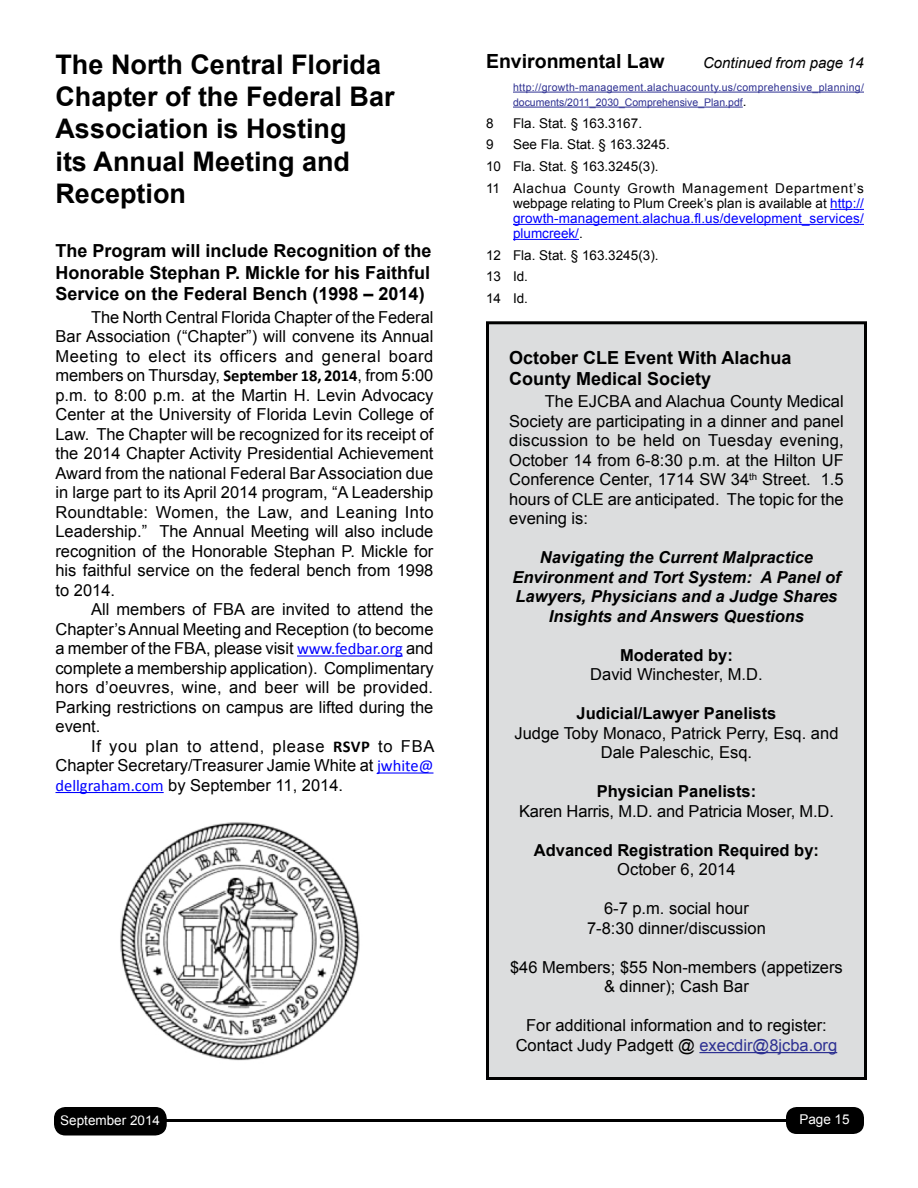
<style>
.page{position:relative;width:918px;height:1188px;background:#fff}
.page>*{position:absolute;margin:0;border:0;box-sizing:border-box;transform-origin:0 0}
.t1{font:700 27px/32.4px "Arial";color:#000}
.t2{font:700 19.5px "Arial";color:#000}
.t3{font:700 18px/21.6px "Arial";color:#000;text-align:justify}
.t4{font:16.5px/19.5px "Arial";color:#000;text-align:justify}
.t5{font:italic 700 16.5px/19.5px "Arial";color:#000;text-align:center}
.t6{font:700 16.5px "Arial";color:#000}
.t7{font:italic 15px "Arial";color:#000}
.t8{font:13.5px/15px "Arial";letter-spacing:.01em;color:#00f;text-align:justify}
.t9{font:13.5px/21.8px "Arial";letter-spacing:.06em;color:#000}
.t10{font:13.5px/21.8px "Arial";color:#000}
.t11{font:13.5px "Arial";color:#fff}
.t12{font:10.5px/15px "Arial";letter-spacing:.035em;color:#2e3192}
.s1{font-family:"Calibri";font-weight:700}
.s2{font-family:"Calibri";color:#00f}
.s3{font-size:13.5px;color:#000}
.s4{color:#000}
.s5{color:#2e3192}
</style>
<div class="page">
<div style="left:55px;top:1108px;width:111px;height:27px;background:#000;border-radius:11px"></div>
<div style="left:54px;top:1107px;width:113px;height:29px;border:2px solid #000;border-radius:11px"></div>
<div style="left:786px;top:1107px;width:78px;height:27px;background:#000;border-radius:11px"></div>
<hr style="left:81px;top:1119px;width:736px;height:3px;background:#000">
<img style="left:120px;top:822px;width:240px;height:239px">
<hr style="left:513px;top:92px;width:351px;height:1px;background:#2e3192">
<hr style="left:513px;top:107px;width:230px;height:1px;background:#2e3192">
<hr style="left:830px;top:209px;width:34px;height:1px;background:#00f">
<hr style="left:513px;top:224px;width:351px;height:1px;background:#00f">
<hr style="left:513px;top:239px;width:66px;height:1px;background:#00f">
<hr style="left:297px;top:655px;width:106px;height:2px;background:#00f">
<hr style="left:377px;top:772px;width:56px;height:2px;background:#00f">
<hr style="left:56px;top:792px;width:108px;height:1px;background:#00f">
<div style="left:488px;top:323px;width:378px;height:755px;background:#dcddde"></div>
<hr style="left:699px;top:1052px;width:138px;height:1px;background:#2e3192">
<div style="left:486px;top:321px;width:381px;height:759px;border:3px solid #000"></div>
<h1 class="t1" style="left:56px;top:49px;width:327px">The North Central Florida</h1>
<p class="t2" style="left:486px;top:48px;width:180px">Environmental Law</p>
<p class="t7" style="left:703px;top:53px;width:162px">Continued from page 14</p>
<h1 class="t1" style="left:56px;top:81px;width:341px">Chapter of the Federal Bar<br>Association is Hosting<br>its Annual Meeting and<br>Reception</h1>
<p class="t3" style="left:56px;top:241px;width:378px">The Program will include Recognition of the Honorable Stephan P. Mickle for his Faithful Service on the Federal Bench (1998 – 2014)</p>
<p class="t4" style="left:55px;top:307px;width:380px;text-indent:36px">The North Central Florida Chapter of the Federal Bar Association (“Chapter”) will convene its Annual Meeting to elect its officers and general board members on Thursday, <span class="s1">September 18, 2014</span>, from 5:00 p.m. to 8:00 p.m. at the Martin H. Levin Advocacy Center at the University of Florida Levin College of Law. The Chapter will be recognized for its receipt of the 2014 Chapter Activity Presidential Achievement Award from the national Federal Bar Association due in large part to its April 2014 program, “A Leadership Roundtable: Women, the Law, and Leaning Into Leadership.” The Annual Meeting will also include recognition of the Honorable Stephan P. Mickle for his faithful service on the federal bench from 1998 to 2014.</p>
<p class="t4" style="left:55px;top:600px;width:380px;text-indent:36px">All members of FBA are invited to attend the Chapter’s Annual Meeting and Reception (to become a member of the FBA, please visit <span class="s2">www.fedbar.org</span> and complete a membership application). Complimentary hors d’oeuvres, wine, and beer will be provided.<br>Parking restrictions on campus are lifted during the event.</p>
<p class="t4" style="left:55px;top:736px;width:380px;text-indent:36px">If you plan to attend, please <span class="s1">RSVP</span> to FBA Chapter Secretary/Treasurer Jamie White at <span class="s2">jwhite@ dellgraham.com</span> by September 11, 2014.</p>
<p class="t12" style="left:513px;top:80px;width:353px">http://growth-management.alachuacounty.us/comprehensive_planning/ documents/2011_2030_Comprehensive_Plan.pdf<span class="s3">.</span></p>
<p class="t10" style="left:486px;top:112px;width:9px">8</p>
<p class="t10" style="left:513px;top:112px;width:131px">Fla. Stat. § 163.3167.</p>
<p class="t10" style="left:486px;top:134px;width:9px">9</p>
<p class="t9" style="left:486px;top:134px;width:379px;text-indent:27px">See Fla. Stat. § 163.3245.<br>10 Fla. Stat. § 163.3245(3).<br>11 Alachua County Growth Management Department’s</p>
<p class="t8" style="left:513px;top:196px;width:353px"><span class="s4">webpage relating to Plum Creek’s plan is available at</span> http:// growth-management.alachua.fl.us/development_services/ plumcreek/<span class="s4">.</span></p>
<p class="t10" style="left:486px;top:244px;width:174px">12 Fla. Stat. § 163.3245(3).<br>13 Id.<br>14 Id.</p>
<p class="t3" style="left:509px;top:347px;width:284px">October CLE Event With Alachua<br>County Medical Society</p>
<p class="t4" style="left:509px;top:392px;width:336px;text-indent:36px">The EJCBA and Alachua County Medical Society are participating in a dinner and panel discussion to be held on Tuesday evening, October 14 from 6-8:30 p.m. at the Hilton UF Conference Center, 1714 SW 34<sup>th</sup> Street. 1.5 hours of CLE are anticipated. The topic for the evening is:</p>
<p class="t5" style="left:512px;top:548px;width:330px">Navigating the Current Malpractice Environment and Tort System: A Panel of Lawyers, Physicians and a Judge Shares Insights and Answers Questions</p>
<p class="t6" style="left:620px;top:644px;width:114px">Moderated by:</p>
<p class="t4" style="left:590px;top:665px;width:174px">David Winchester, M.D.</p>
<p class="t6" style="left:577px;top:703px;width:201px">Judicial/Lawyer Panelists</p>
<p class="t4" style="left:514px;top:724px;width:326px;text-align:center">Judge Toby Monaco, Patrick Perry, Esq. and<br>Dale Paleschic, Esq.</p>
<p class="t6" style="left:597px;top:781px;width:161px">Physician Panelists:</p>
<p class="t4" style="left:519px;top:802px;width:316px">Karen Harris, M.D. and Patricia Moser, M.D.</p>
<p class="t6" style="left:534px;top:839px;width:287px">Advanced Registration Required by:</p>
<p class="t4" style="left:617px;top:860px;width:120px">October 6, 2014</p>
<p class="t4" style="left:587px;top:899px;width:180px;text-align:center">6-7 p.m. social hour<br>7-8:30 dinner/discussion</p>
<p class="t4" style="left:510px;top:958px;width:334px;text-align:center">$46 Members; $55 Non-members (appetizers &amp; dinner); Cash Bar</p>
<p class="t4" style="left:516px;top:1016px;width:323px;text-align:center">For additional information and to register:<br>Contact Judy Padgett @ <span class="s5">execdir@8jcba.org</span></p>
<p class="t11" style="left:60px;top:1111px;width:101px">September 2014</p>
<p class="t11" style="left:799px;top:1111px;width:52px">Page 15</p>
</div>
